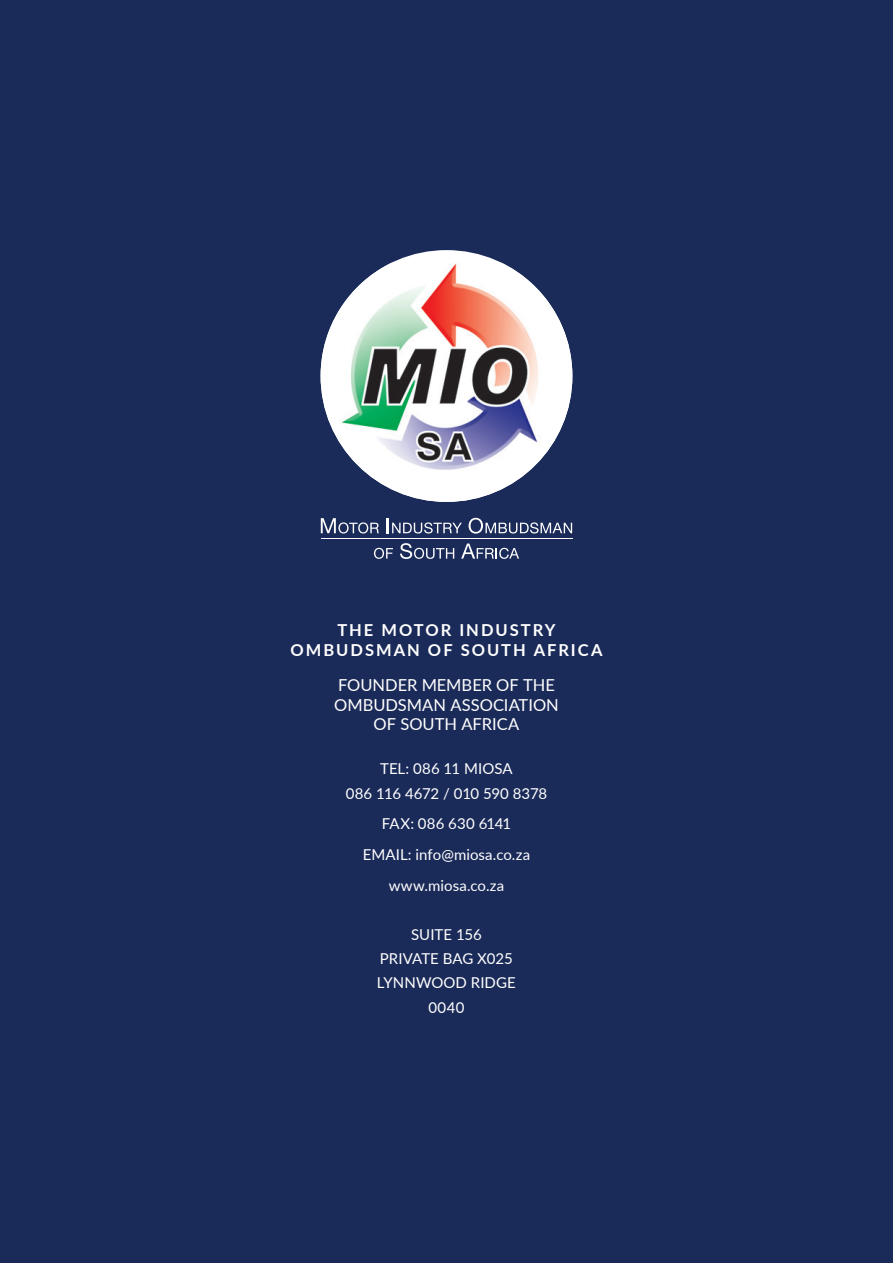
<style>
.page{position:relative;width:893px;height:1263px;background:#1b2b59}
.page>*{position:absolute;margin:0;border:0;box-sizing:border-box;transform-origin:0 0}
.t1{font:16.5px/19.8px "Lato";color:#fff;text-align:center}
.t2{font:700 16.5px/19.8px "Lato";letter-spacing:.125em;color:#fff;text-align:center}
.t3{font:15px/24.5px "Lato";letter-spacing:.005em;color:#fff;text-align:center}
</style>
<div class="page">
<img style="left:321px;top:263px;width:251px;height:239px">
<hr style="left:321px;top:538px;width:251px;height:1px;background:#fff">
<svg style="left:321px;top:518px;width:58px;height:15px"></svg>
<svg style="left:387px;top:518px;width:75px;height:15px"></svg>
<svg style="left:469px;top:518px;width:103px;height:16px"></svg>
<svg style="left:374px;top:548px;width:19px;height:11px"></svg>
<svg style="left:400px;top:543px;width:54px;height:16px"></svg>
<svg style="left:461px;top:543px;width:58px;height:16px"></svg>
<p class="t2" style="left:290px;top:619px;width:314px">THE MOTOR INDUSTRY<br>OMBUDSMAN OF SOUTH AFRICA</p>
<p class="t1" style="left:334px;top:674px;width:226px">FOUNDER MEMBER OF THE<br>OMBUDSMAN ASSOCIATION<br>OF SOUTH AFRICA</p>
<p class="t3" style="left:346px;top:756px;width:203px">TEL: 086 11 MIOSA<br>086 116 4672 / 010 590 8378</p>
<p class="t3" style="left:363px;top:808px;width:169px;line-height:30.8px">FAX: 086 630 6141<br>EMAIL: info@miosa.co.za www.miosa.co.za</p>
<p class="t3" style="left:377px;top:921px;width:140px">SUITE 156<br>PRIVATE BAG X025<br>LYNNWOOD RIDGE<br>0040</p>
</div>
